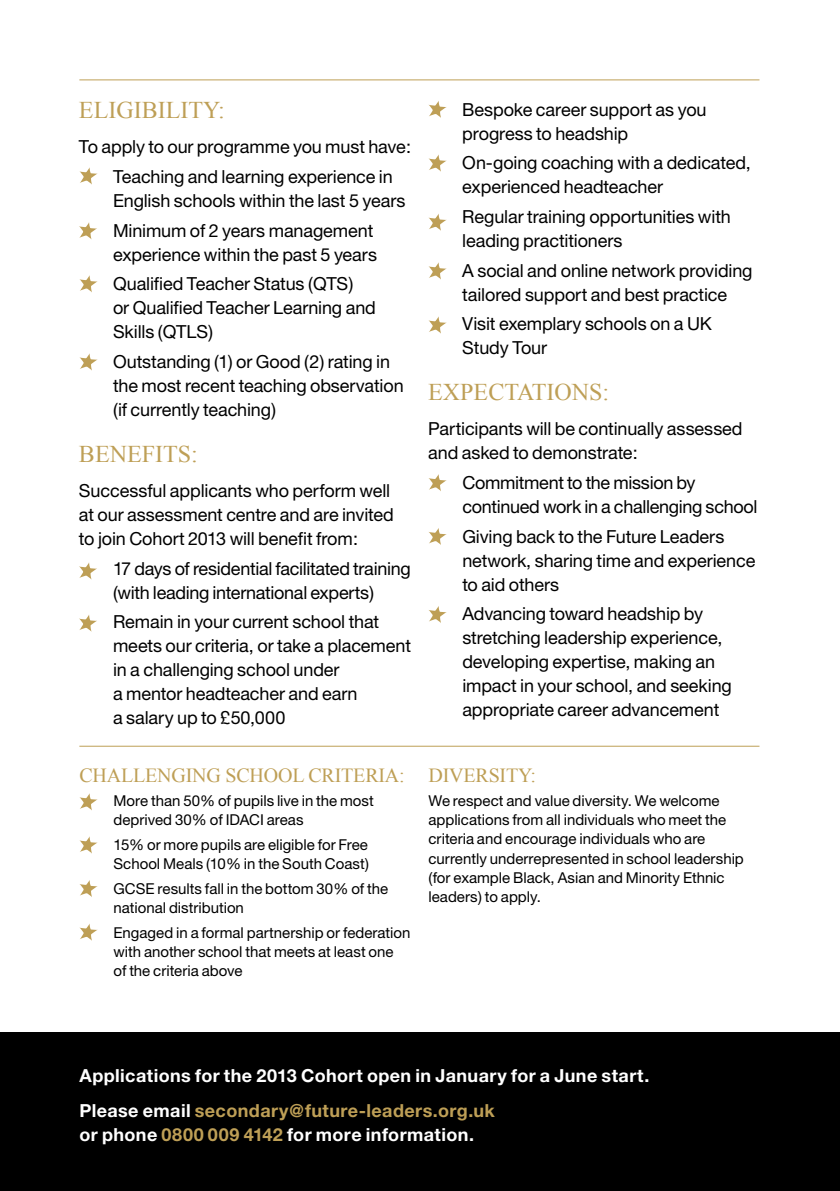
<style>
.page{position:relative;width:840px;height:1191px;background:#fff}
.page>*{position:absolute;margin:0;border:0;box-sizing:border-box;transform-origin:0 0}
.t1{font:24px "Times New Roman";color:#be9f56}
.t2{font:20px "Times New Roman";letter-spacing:-.01em;color:#be9f56}
.t3{font:18px/24px "Helvetica Neue";letter-spacing:-.005em;color:#000}
.t4{font:700 18px/35px "Helvetica Neue";letter-spacing:.025em;color:#fff}
.t5{font:15px/19px "Helvetica Neue";color:#000}
.s1{color:#be9f56}
</style>
<div class="page">
<div style="left:0;top:1032px;width:839px;height:159px;background:#000"></div>
<svg style="left:79px;top:562px;width:18px;height:17px"></svg>
<svg style="left:79px;top:615px;width:18px;height:17px"></svg>
<svg style="left:428px;top:101px;width:18px;height:17px"></svg>
<svg style="left:428px;top:154px;width:18px;height:18px"></svg>
<svg style="left:428px;top:214px;width:18px;height:17px"></svg>
<svg style="left:428px;top:262px;width:18px;height:17px"></svg>
<svg style="left:428px;top:316px;width:18px;height:18px"></svg>
<svg style="left:428px;top:474px;width:18px;height:17px"></svg>
<svg style="left:429px;top:528px;width:17px;height:17px"></svg>
<svg style="left:429px;top:606px;width:17px;height:17px"></svg>
<svg style="left:79px;top:222px;width:18px;height:17px"></svg>
<svg style="left:79px;top:353px;width:19px;height:17px"></svg>
<svg style="left:79px;top:167px;width:19px;height:18px"></svg>
<svg style="left:79px;top:275px;width:19px;height:17px"></svg>
<hr style="left:79px;top:79px;width:680px;height:1px;background:#be9f56">
<hr style="left:79px;top:745px;width:680px;height:1px;background:#be9f56">
<svg style="left:79px;top:793px;width:19px;height:17px"></svg>
<svg style="left:79px;top:836px;width:19px;height:17px"></svg>
<svg style="left:79px;top:880px;width:19px;height:17px"></svg>
<svg style="left:79px;top:923px;width:19px;height:17px"></svg>
<h1 class="t1" style="left:79px;top:94px;width:147px">ELIGIBILITY:</h1>
<p class="t3" style="left:113px;top:132px;width:299px;line-height:29.6px;text-indent:-34px">To apply to our programme you must have:<br>Teaching and learning experience in</p>
<p class="t3" style="left:113px;top:185px;width:294px;line-height:29.6px">English schools within the last 5 years<br>Minimum of 2 years management</p>
<p class="t3" style="left:113px;top:239px;width:265px;line-height:29.6px">experience within the past 5 years<br>Qualified Teacher Status (QTS)</p>
<p class="t3" style="left:113px;top:296px;width:264px">or Qualified Teacher Learning and<br>Skills (QTLS)</p>
<p class="t3" style="left:113px;top:349px;width:292px">Outstanding (1) or Good (2) rating in the most recent teaching observation (if currently teaching)</p>
<h1 class="t1" style="left:79px;top:438px;width:120px">BENEFITS:</h1>
<p class="t3" style="left:79px;top:478px;width:316px">Successful applicants who perform well at our assessment centre and are invited to join Cohort 2013 will benefit from:</p>
<p class="t3" style="left:113px;top:556px;width:299px">17 days of residential facilitated training (with leading international experts)</p>
<p class="t3" style="left:113px;top:609px;width:299px">Remain in your current school that meets our criteria, or take a placement in a challenging school under<br>a mentor headteacher and earn<br>a salary up to £50,000</p>
<p class="t2" style="left:79px;top:761px;width:326px">CHALLENGING SCHOOL CRITERIA:</p>
<p class="t5" style="left:113px;top:791px;width:262px">More than 50% of pupils live in the most deprived 30% of IDACI areas</p>
<p class="t5" style="left:113px;top:835px;width:257px">15% or more pupils are eligible for Free<br>School Meals (10% in the South Coast)</p>
<p class="t5" style="left:113px;top:878px;width:276px">GCSE results fall in the bottom 30% of the national distribution</p>
<p class="t5" style="left:113px;top:922px;width:298px">Engaged in a formal partnership or federation with another school that meets at least one<br>of the criteria above</p>
<p class="t3" style="left:462px;top:97px;width:245px">Bespoke career support as you progress to headship</p>
<p class="t3" style="left:462px;top:151px;width:290px">On-going coaching with a dedicated, experienced headteacher</p>
<p class="t3" style="left:462px;top:204px;width:270px">Regular training opportunities with leading practitioners</p>
<p class="t3" style="left:462px;top:258px;width:291px">A social and online network providing tailored support and best practice</p>
<p class="t3" style="left:462px;top:312px;width:251px">Visit exemplary schools on a UK<br>Study Tour</p>
<h1 class="t1" style="left:428px;top:376px;width:182px">EXPECTATIONS:</h1>
<p class="t3" style="left:428px;top:417px;width:316px">Participants will be continually assessed and asked to demonstrate:</p>
<p class="t3" style="left:462px;top:470px;width:296px">Commitment to the mission by continued work in a challenging school</p>
<p class="t3" style="left:462px;top:524px;width:294px">Giving back to the Future Leaders network, sharing time and experience to aid others</p>
<p class="t3" style="left:462px;top:602px;width:271px">Advancing toward headship by stretching leadership experience, developing expertise, making an impact in your school, and seeking appropriate career advancement</p>
<p class="t2" style="left:428px;top:761px;width:109px">DIVERSITY:</p>
<p class="t5" style="left:428px;top:791px;width:316px">We respect and value diversity. We welcome applications from all individuals who meet the criteria and encourage individuals who are currently underrepresented in school leadership (for example Black, Asian and Minority Ethnic leaders) to apply.</p>
<p class="t4" style="left:79px;top:1058px;width:571px">Applications for the 2013 Cohort open in January for a June start.<br>Please email <span class="s1">secondary@future-leaders.org.uk</span></p>
<p class="t4" style="left:79px;top:1117px;width:396px">or phone <span class="s1">0800 009 4142</span> for more information.</p>
</div>
